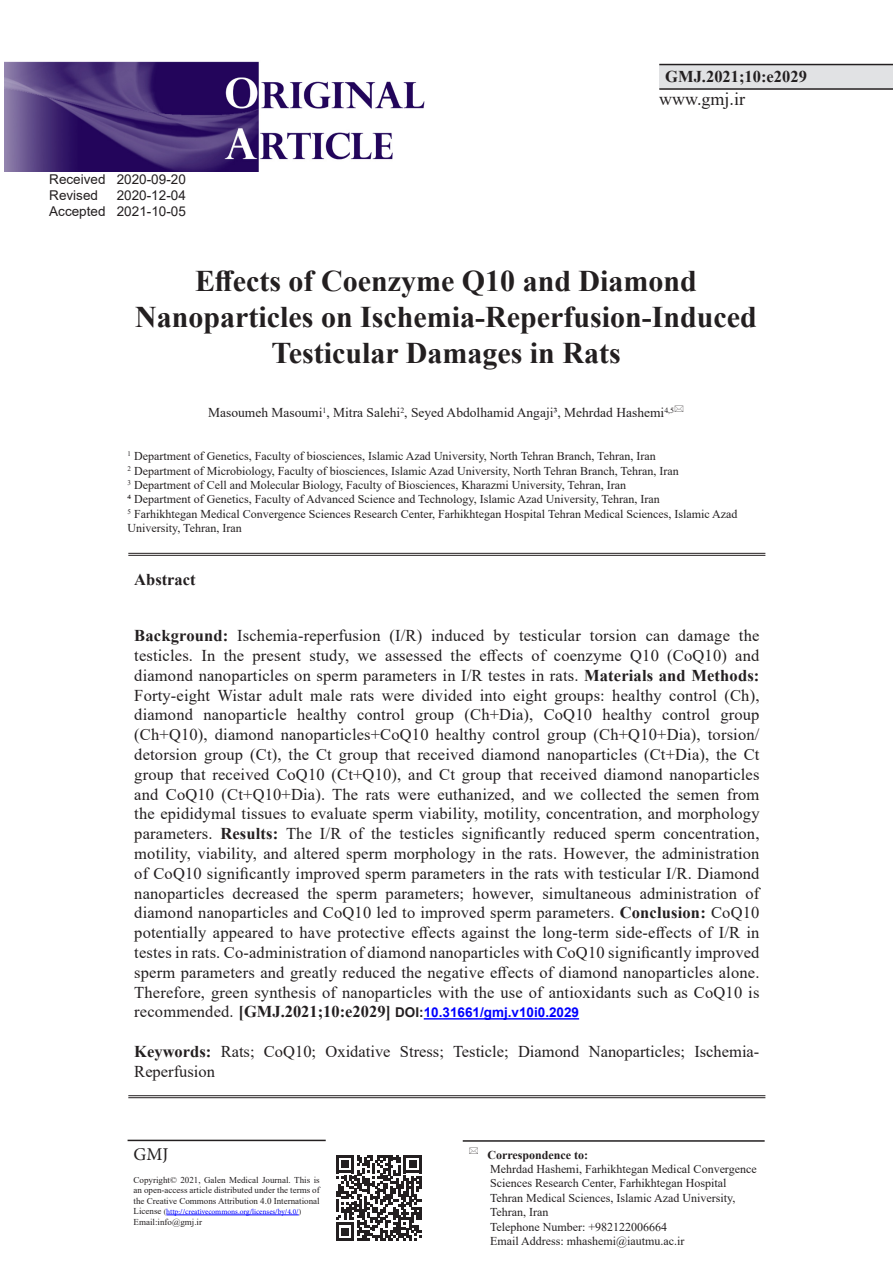
<style>
.page{position:relative;width:893px;height:1263px;background:#fff}
.page>*{position:absolute;margin:0;border:0;box-sizing:border-box;transform-origin:0 0}
.t1{font:700 30px/36px "Times New Roman";color:#231f20;text-align:center}
.t2{font:18px "Times New Roman";color:#231f20}
.t3{font:18px "Minion Pro";color:#231f20}
.t4{font:16.5px/19.8px "Times New Roman";color:#231f20;text-align:justify}
.t5{font:700 16.5px "Times New Roman";color:#231f20}
.t6{font:13.5px "Times New Roman";color:#231f20}
.t7{font:700 13.5px "Arial";color:#00f}
.t8{font:13.5px "Arial";color:#231f20}
.t9{font:12px/14.4px "Times New Roman";color:#231f20}
.t10{font:700 12px "Times New Roman";color:#231f20}
.t11{font:9px/10.5px "Times New Roman";color:#231f20;text-align:justify}
.t12{font:7.5px "Minion Pro";letter-spacing:-.005em;color:#00f}
.s1{font-weight:700}
.s2{font-family:"Times New Roman";font-weight:400;font-size:16.5px;color:#231f20}
.s3{font-family:"Times New Roman";font-size:16.5px;color:#231f20}
.s4{color:#231f20}
.s5{font-family:"Times New Roman";font-size:9px;color:#231f20}
.s6{font-family:"Times New Roman";color:#231f20}
</style>
<div class="page">
<div style="left:659px;top:65px;width:234px;height:24px;background:#e1e2e4"></div>
<hr style="left:659px;top:64px;width:234px;height:1px;background:#231f20">
<hr style="left:659px;top:88px;width:234px;height:2px;background:#231f20">
<hr style="left:463px;top:1140px;width:302px;height:2px;background:#231f20">
<hr style="left:128px;top:1140px;width:198px;height:1px;background:#231f20">
<hr style="left:166px;top:1214px;width:133px;height:1px;background:#00f">
<svg style="left:336px;top:1155px;width:86px;height:85px"></svg>
<hr style="left:128px;top:553px;width:637px;height:1px;background:#231f20">
<hr style="left:128px;top:555px;width:637px;height:1px;background:#231f20">
<hr style="left:128px;top:1095px;width:637px;height:1px;background:#231f20">
<hr style="left:128px;top:1097px;width:637px;height:1px;background:#231f20">
<hr style="left:424px;top:1018px;width:155px;height:1px;background:#00f">
<img style="left:4px;top:61px;width:421px;height:110px">
<p class="t8" style="left:49px;top:170px;width:138px">Received 2020-09-20</p>
<p class="t8" style="left:49px;top:186px;width:50px">Revised</p>
<p class="t8" style="left:117px;top:186px;width:71px">2020-12-04</p>
<p class="t8" style="left:49px;top:202px;width:138px">Accepted 2021-10-05</p>
<p class="t5" style="left:665px;top:64px;width:143px">GMJ.2021;10:e2029</p>
<p class="t2" style="left:659px;top:87px;width:87px">www.gmj.ir</p>
<p class="t1" style="left:135px;top:262px;width:623px">Effects of Coenzyme Q10 and Diamond<br>Nanoparticles on Ischemia-Reperfusion-Induced<br>Testicular Damages in Rats</p>
<p class="t6" style="left:208px;top:403px;width:467px">Masoumeh Masoumi<sup>1</sup>, Mitra Salehi<sup>2</sup>, Seyed Abdolhamid Angaji3, Mehrdad Hashemi<sup>4,5</sup></p>
<p class="t9" style="left:128px;top:449px;width:530px"><sup>1</sup> Department of Genetics, Faculty of biosciences, Islamic Azad University, North Tehran Branch, Tehran, Iran</p>
<p class="t9" style="left:128px;top:463px;width:553px"><sup>2</sup> Department of Microbiology, Faculty of biosciences, Islamic Azad University, North Tehran Branch, Tehran, Iran</p>
<p class="t9" style="left:128px;top:477px;width:500px"><sup>3</sup> Department of Cell and Molecular Biology, Faculty of Biosciences, Kharazmi University, Tehran, Iran</p>
<p class="t9" style="left:128px;top:492px;width:534px">4 Department of Genetics, Faculty of Advanced Science and Technology, Islamic Azad University, Tehran, Iran</p>
<p class="t9" style="left:128px;top:506px;width:611px"><sup>5</sup> Farhikhtegan Medical Convergence Sciences Research Center, Farhikhtegan Hospital Tehran Medical Sciences, Islamic Azad<br>University, Tehran, Iran</p>
<p class="t5" style="left:134px;top:568px;width:63px">Abstract</p>
<p class="t4" style="left:134px;top:625px;width:627px"><span class="s1">Background:</span> Ischemia-reperfusion (I/R) induced by testicular torsion can damage the testicles. In the present study, we assessed the effects of coenzyme Q10 (CoQ10) and diamond nanoparticles on sperm parameters in I/R testes in rats. <span class="s1">Materials and Methods:<br></span>Forty-eight Wistar adult male rats were divided into eight groups: healthy control (Ch), diamond nanoparticle healthy control group (Ch+Dia), CoQ10 healthy control group (Ch+Q10), diamond nanoparticles+CoQ10 healthy control group (Ch+Q10+Dia), torsion/ detorsion group (Ct), the Ct group that received diamond nanoparticles (Ct+Dia), the Ct group that received CoQ10 (Ct+Q10), and Ct group that received diamond nanoparticles and CoQ10 (Ct+Q10+Dia). The rats were euthanized, and we collected the semen from the epididymal tissues to evaluate sperm viability, motility, concentration, and morphology parameters. <span class="s1">Results:</span> The I/R of the testicles significantly reduced sperm concentration, motility, viability, and altered sperm morphology in the rats. However, the administration of CoQ10 significantly improved sperm parameters in the rats with testicular I/R. Diamond nanoparticles decreased the sperm parameters; however, simultaneous administration of diamond nanoparticles and CoQ10 led to improved sperm parameters. <span class="s1">Conclusion:</span> CoQ10 potentially appeared to have protective effects against the long-term side-effects of I/R in testes in rats. Co-administration of diamond nanoparticles with CoQ10 significantly improved sperm parameters and greatly reduced the negative effects of diamond nanoparticles alone.<br>Therefore, green synthesis of nanoparticles with the use of antioxidants such as CoQ10 is</p>
<p class="t7" style="left:134px;top:1003px;width:446px"><span class="s2">recommended.</span> <span class="s3">[GMJ.2021;10:e2029]</span> <span class="s4">DOI:</span>10.31661/gmj.v10i0.2029</p>
<p class="t4" style="left:134px;top:1041px;width:627px"><span class="s1">Keywords:</span> Rats; CoQ10; Oxidative Stress; Testicle; Diamond Nanoparticles; Ischemia-<br>Reperfusion</p>
<p class="t3" style="left:134px;top:1142px;width:36px">GMJ</p>
<p class="t11" style="left:134px;top:1174px;width:188px">Copyright© 2021, Galen Medical Journal. This is an open-access article distributed under the terms of the Creative Commons Attribution 4.0 International</p>
<p class="t12" style="left:134px;top:1207px;width:169px"><span class="s5">License</span> <span class="s6">(</span>http://creativecommons.org/licenses/by/4.0/<span class="s6">)</span></p>
<p class="t11" style="left:134px;top:1216px;width:70px">Email:info@gmj.ir</p>
<p class="t10" style="left:487px;top:1146px;width:102px">Correspondence to:</p>
<p class="t9" style="left:490px;top:1161px;width:268px">Mehrdad Hashemi, Farhikhtegan Medical Convergence Sciences Research Center, Farhikhtegan Hospital Tehran Medical Sciences, Islamic Azad University, Tehran, Iran</p>
<p class="t9" style="left:490px;top:1219px;width:179px">Telephone Number: +982122006664</p>
<p class="t9" style="left:490px;top:1233px;width:196px">Email Address: mhashemi@iautmu.ac.ir</p>
</div>
